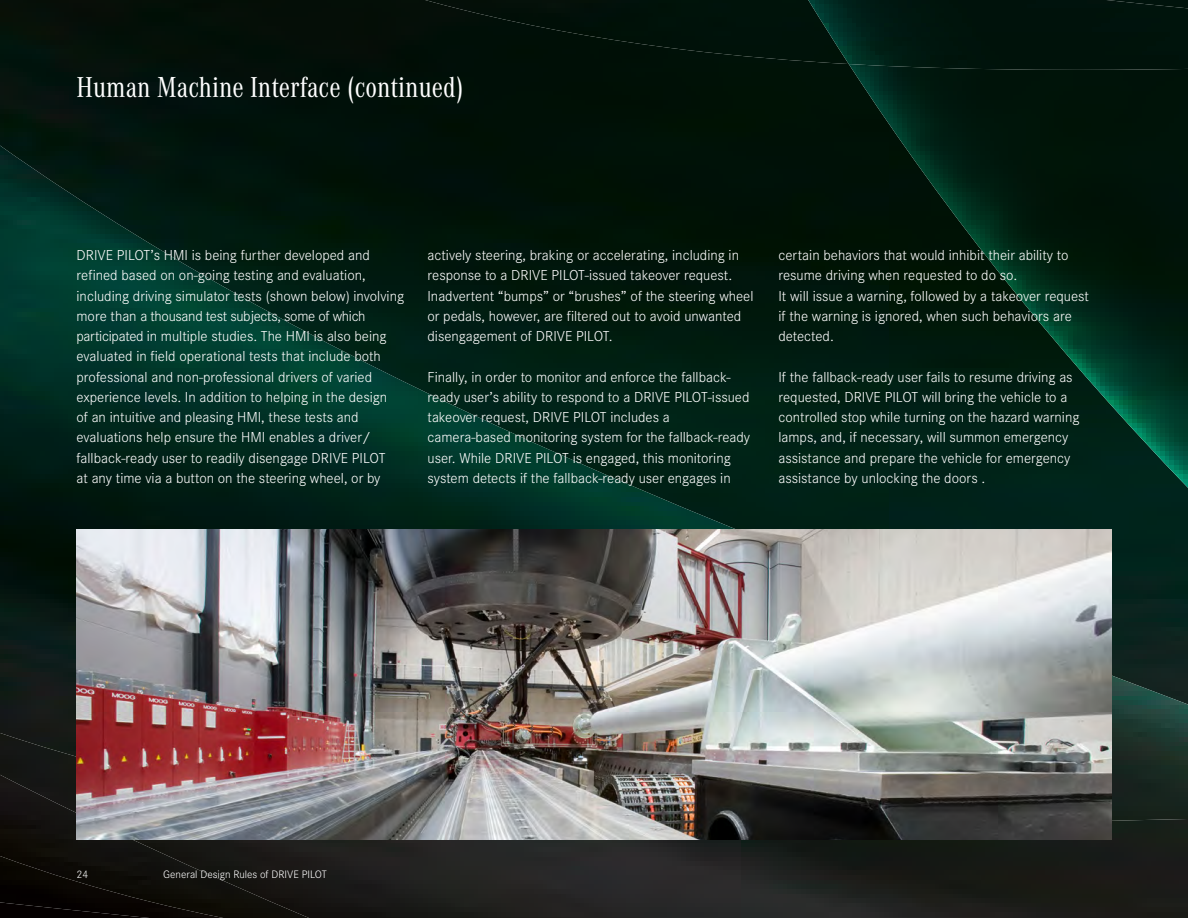
<style>
.page{position:relative;width:1188px;height:918px;background:#fff}
.page>*{position:absolute;margin:0;border:0;box-sizing:border-box;transform-origin:0 0}
.t1{font:30px "Daimler CAC";color:#fff}
.t2{font:300 15px/20.2px "Daimler CS";color:#fff}
.t3{font:300 11.25px "Daimler CS";color:#fff}
</style>
<div class="page">
<img style="left:0;top:828px;width:1188px;height:90px">
<div style="left:0;top:0;width:1188px;height:146px;background:#001108"></div>
<img style="left:0;top:146px;width:1188px;height:682px">
<img style="left:849px;top:64px;width:339px;height:424px">
<img style="left:77px;top:529px;width:1034px;height:311px">
<h1 class="t1" style="left:77px;top:66px;width:388px">Human Machine Interface (continued)</h1>
<p class="t2" style="left:77px;top:244px;width:329px">DRIVE PILOT’s HMI is being further developed and refined based on on-going testing and evaluation, including driving simulator tests (shown below) involving more than a thousand test subjects, some of which participated in multiple studies. The HMI is also being evaluated in field operational tests that include both professional and non-professional drivers of varied experience levels. In addition to helping in the design<br>of an intuitive and pleasing HMI, these tests and evaluations help ensure the HMI enables a driver/ fallback-ready user to readily disengage DRIVE PILOT<br>at any time via a button on the steering wheel, or by</p>
<p class="t2" style="left:428px;top:244px;width:327px">actively steering, braking or accelerating, including in response to a DRIVE PILOT-issued takeover request.<br>Inadvertent “bumps” or “brushes” of the steering wheel or pedals, however, are filtered out to avoid unwanted disengagement of DRIVE PILOT.</p>
<p class="t2" style="left:428px;top:366px;width:324px">Finally, in order to monitor and enforce the fallback&shy;ready user’s ability to respond to a DRIVE PILOT-issued takeover request, DRIVE PILOT includes a camera-based monitoring system for the fallback-ready user. While DRIVE PILOT is engaged, this monitoring system detects if the fallback-ready user engages in</p>
<p class="t2" style="left:778px;top:244px;width:312px">certain behaviors that would inhibit their ability to resume driving when requested to do so.<br>It will issue a warning, followed by a takeover request if the warning is ignored, when such behaviors are detected.</p>
<p class="t2" style="left:778px;top:366px;width:303px">If the fallback-ready user fails to resume driving as requested, DRIVE PILOT will bring the vehicle to a controlled stop while turning on the hazard warning lamps, and, if necessary, will summon emergency assistance and prepare the vehicle for emergency assistance by unlocking the doors .</p>
<p class="t3" style="left:77px;top:866px;width:13px">24</p>
<p class="t3" style="left:163px;top:866px;width:165px">General Design Rules of DRIVE PILOT</p>
</div>
